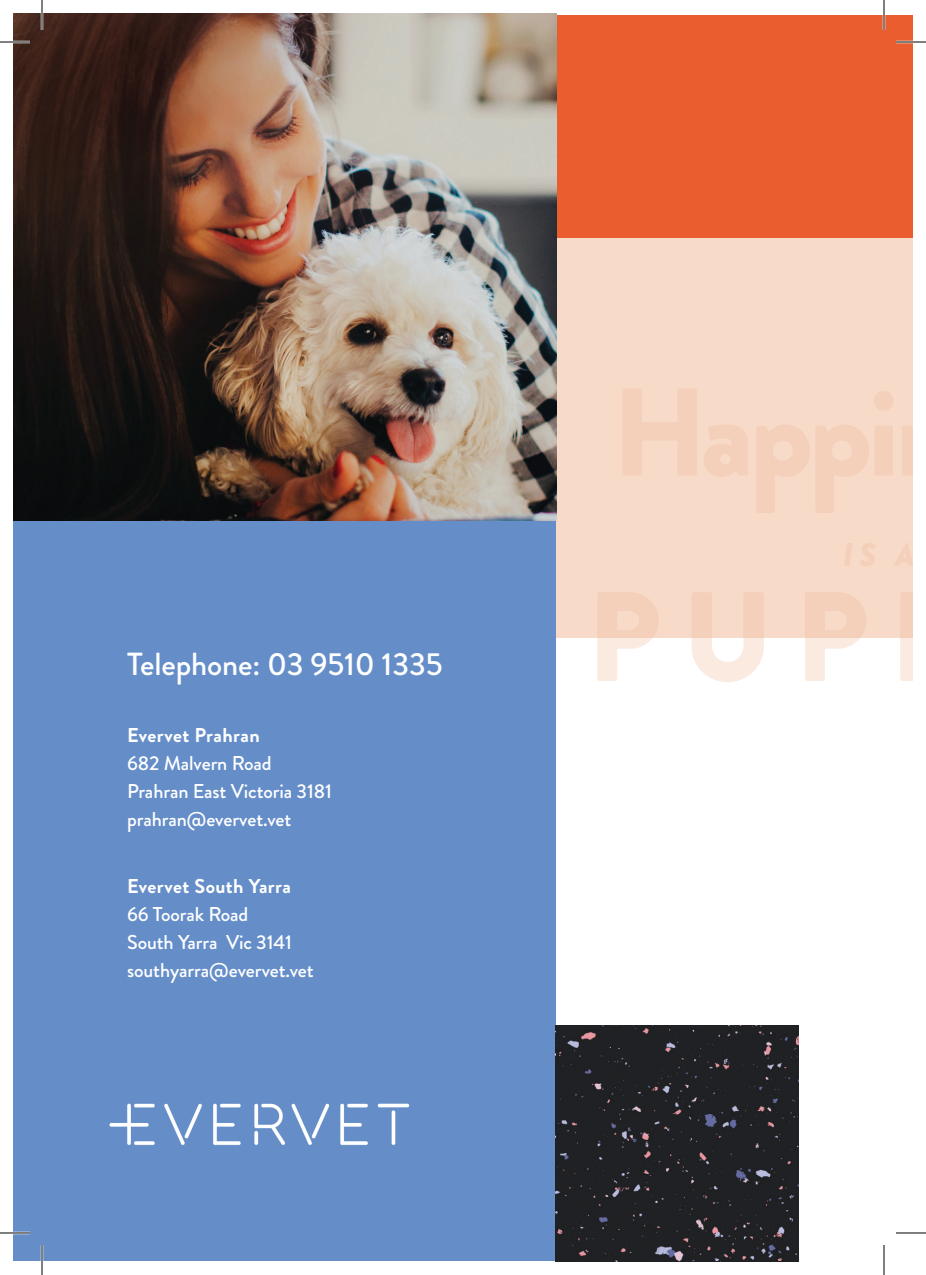
<style>
.page{position:relative;width:926px;height:1275px;background:#fff}
.page>*{position:absolute;margin:0;border:0;box-sizing:border-box;transform-origin:0 0}
.t1{font:900 126.6px "Brandon Grotesque";color:#faeadf}
.t2{font:500 31.8px "Brandon Grotesque";letter-spacing:-.005em;color:#fff}
.t3{font:500 20px/28px "Brandon Grotesque";letter-spacing:-.005em;color:#fff}
.t4{font:700 20px "Brandon Grotesque";letter-spacing:.02em;color:#fff}
</style>
<div class="page">
<div style="left:555px;top:15px;width:357px;height:622px;background:#f7dac8"></div>
<div style="left:556px;top:15px;width:356px;height:222px;background:#e95d2e"></div>
<div style="left:14px;top:14px;width:542px;height:1247px;background:#658ec9"></div>
<img style="left:109px;top:1103px;width:301px;height:43px">
<img style="left:14px;top:14px;width:542px;height:506px">
<img style="left:556px;top:1025px;width:243px;height:236px">
<hr style="left:0;top:41px;width:30px;height:2px;background:#fff">
<hr style="left:896px;top:41px;width:30px;height:2px;background:#fff">
<hr style="left:0;top:1231px;width:30px;height:3px;background:#fff">
<hr style="left:41px;top:0;width:2px;height:30px;background:#fff">
<hr style="left:41px;top:1245px;width:2px;height:30px;background:#fff">
<hr style="left:883px;top:0;width:2px;height:30px;background:#fff">
<hr style="left:0;top:42px;width:30px;height:1px;background:#000">
<hr style="left:896px;top:42px;width:30px;height:1px;background:#000">
<hr style="left:0;top:1232px;width:30px;height:1px;background:#000">
<hr style="left:896px;top:1232px;width:30px;height:1px;background:#000">
<hr style="left:42px;top:0;width:1px;height:30px;background:#000">
<hr style="left:42px;top:1245px;width:1px;height:30px;background:#000">
<hr style="left:884px;top:0;width:1px;height:30px;background:#000">
<hr style="left:884px;top:1245px;width:1px;height:30px;background:#000">
<h2 class="t2" style="left:127px;top:642px;width:317px">Telephone: 03 9510 1335</h2>
<p class="t4" style="left:127px;top:721px;width:134px">Evervet Prahran</p>
<p class="t3" style="left:127px;top:749px;width:206px">682 Malvern Road<br>Prahran East Victoria 3181 prahran@evervet.vet</p>
<p class="t4" style="left:127px;top:872px;width:165px">Evervet South Yarra</p>
<p class="t3" style="left:127px;top:900px;width:188px">66 Toorak Road<br>South Yarra Vic 3141 southyarra@evervet.vet</p>
<h1 class="t1" style="left:586px;top:547px;width:284px">PUP</h1>
</div>
